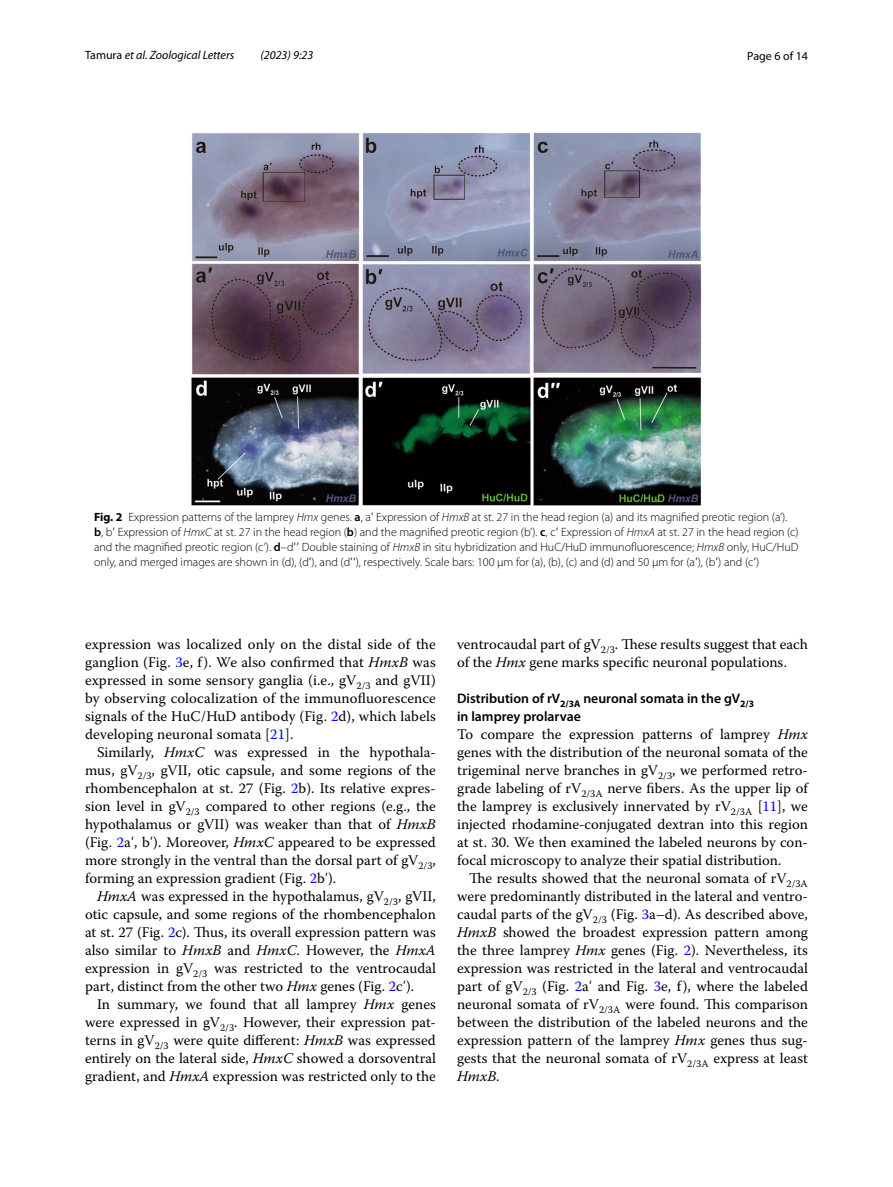
<style>
.page{position:relative;width:893px;height:1187px;background:#fff}
.page>*{position:absolute;margin:0;border:0;box-sizing:border-box;transform-origin:0 0}
.t1{font:14.7px/18px "Warnock Pro";color:#000;text-align:justify}
.t2{font:600 13.8px/18px "Myriad Pro";color:#000}
.t3{font:300 12px/15px "Myriad Pro";color:#000}
.t4{font:italic 12px "Myriad Pro";color:#000}
.t5{font:12px "Myriad Pro";color:#000}
.s1{font-style:normal}
.s2{font-weight:700}
.s3{font-style:italic}
.s4{font-weight:600}
.s5{font-family:"Segoe UI";font-weight:400}
.s6{color:#00f}
.s7{font-family:"Segoe UI"}
</style>
<div class="page">
<img style="left:191px;top:133px;width:511px;height:373px">
<p class="t4" style="left:85px;top:48px;width:151px"><span class="s1">Tamura</span> et al. Zoological Letters</p>
<p class="t4" style="left:260px;top:48px;width:54px">(2023) 9:23</p>
<p class="t5" style="left:747px;top:48px;width:62px">Page 6 of 14</p>
<p class="t3" style="left:94px;top:510px;width:706px"><span class="s2">Fig. 2</span> Expression patterns of the lamprey <span class="s3">Hmx</span> genes. <span class="s4">a</span>, a<span class="s5">′</span> Expression of <span class="s3">HmxB</span> at st. 27 in the head region (a) and its magnified preotic region (a’). <span class="s4">b</span>, b<span class="s5">′</span> Expression of <span class="s3">HmxC</span> at st. 27 in the head region (<span class="s4">b</span>) and the magnified preotic region (b’). <span class="s4">c</span>, c<span class="s5">′</span> Expression of <span class="s3">HmxA</span> at st. 27 in the head region (c) and the magnified preotic region (c’). <span class="s4">d</span>–d<span class="s5">′′</span> Double staining of <span class="s3">HmxB</span> in situ hybridization and HuC/HuD immunofluorescence; <span class="s3">HmxB</span> only, HuC/HuD only, and merged images are shown in (d), (d<span class="s5">′</span>), and (d<span class="s5">′′</span>), respectively. Scale bars: 100 μm for (a), (b), (c) and (d) and 50 µm for (a<span class="s5">′</span>), (b<span class="s5">′</span>) and (c<span class="s5">′</span>)</p>
<p class="t1" style="left:85px;top:635px;width:352px">expression was localized only on the distal side of the ganglion (Fig. <span class="s6">3</span>e, f). We also confirmed that <span class="s3">HmxB</span> was expressed in some sensory ganglia (i.e., gV<sub>2/3</sub> and gVII) by observing colocalization of the immunofluorescence signals of the HuC/HuD antibody (Fig. <span class="s6">2</span>d), which labels developing neuronal somata [<span class="s6">21</span>].</p>
<p class="t1" style="left:85px;top:743px;width:352px;text-indent:12px">Similarly, <span class="s3">HmxC</span> was expressed in the hypothala&shy;mus, gV<sub>2/3</sub>, gVII, otic capsule, and some regions of the rhombencephalon at st. 27 (Fig. <span class="s6">2</span>b). Its relative expres&shy;sion level in gV<sub>2/3</sub> compared to other regions (e.g., the hypothalamus or gVII) was weaker than that of <span class="s3">HmxB </span>(Fig. <span class="s6">2</span>a<span class="s7">′</span>, b<span class="s7">′</span>). Moreover, <span class="s3">HmxC</span> appeared to be expressed more strongly in the ventral than the dorsal part of gV<sub>2/3</sub>, forming an expression gradient (Fig. <span class="s6">2</span>b<span class="s7">′</span>).</p>
<p class="t1" style="left:85px;top:887px;width:352px;text-indent:12px"><span class="s3">HmxA</span> was expressed in the hypothalamus, gV<sub>2/3</sub>, gVII, otic capsule, and some regions of the rhombencephalon at st. 27 (Fig. <span class="s6">2</span>c). Thus, its overall expression pattern was also similar to <span class="s3">HmxB</span> and <span class="s3">HmxC</span>. However, the <span class="s3">HmxA </span>expression in gV<sub>2/3</sub> was restricted to the ventrocaudal part, distinct from the other two <span class="s3">Hmx</span> genes (Fig. <span class="s6">2</span>c<span class="s7">′</span>).</p>
<p class="t1" style="left:85px;top:995px;width:352px;text-indent:12px">In summary, we found that all lamprey <span class="s3">Hmx</span> genes were expressed in gV<sub>2/3</sub>. However, their expression pat&shy;terns in gV<sub>2/3</sub> were quite different: <span class="s3">HmxB</span> was expressed entirely on the lateral side, <span class="s3">HmxC</span> showed a dorsoventral gradient, and <span class="s3">HmxA</span> expression was restricted only to the</p>
<p class="t1" style="left:457px;top:635px;width:352px">ventrocaudal part of gV<sub>2/3</sub>. These results suggest that each of the <span class="s3">Hmx</span> gene marks specific neuronal populations.</p>
<p class="t2" style="left:457px;top:689px;width:298px">Distribution of rV<sub>2/3A</sub> neuronal somata in the gV<sub>2/3 </sub>in lamprey prolarvae</p>
<p class="t1" style="left:457px;top:725px;width:352px">To compare the expression patterns of lamprey <span class="s3">Hmx </span>genes with the distribution of the neuronal somata of the trigeminal nerve branches in gV<sub>2/3</sub>, we performed retro&shy;grade labeling of rV<sub>2/3A</sub> nerve fibers. As the upper lip of the lamprey is exclusively innervated by rV<sub>2/3A</sub> [<span class="s6">11</span>], we injected rhodamine-conjugated dextran into this region at st. 30. We then examined the labeled neurons by con&shy;focal microscopy to analyze their spatial distribution.</p>
<p class="t1" style="left:457px;top:869px;width:352px;text-indent:12px">The results showed that the neuronal somata of rV<sub>2/3A </sub>were predominantly distributed in the lateral and ventro&shy;caudal parts of the gV<sub>2/3</sub> (Fig. <span class="s6">3</span>a–d). As described above, <span class="s3">HmxB</span> showed the broadest expression pattern among the three lamprey <span class="s3">Hmx</span> genes (Fig. <span class="s6">2</span>). Nevertheless, its expression was restricted in the lateral and ventrocaudal part of gV<sub>2/3</sub> (Fig. <span class="s6">2</span>a<span class="s7">′</span> and Fig. <span class="s6">3</span>e, f), where the labeled neuronal somata of rV<sub>2/3A</sub> were found. This comparison between the distribution of the labeled neurons and the expression pattern of the lamprey <span class="s3">Hmx</span> genes thus sug&shy;gests that the neuronal somata of rV<sub>2/3A</sub> express at least <span class="s3">HmxB</span>.</p>
</div>
